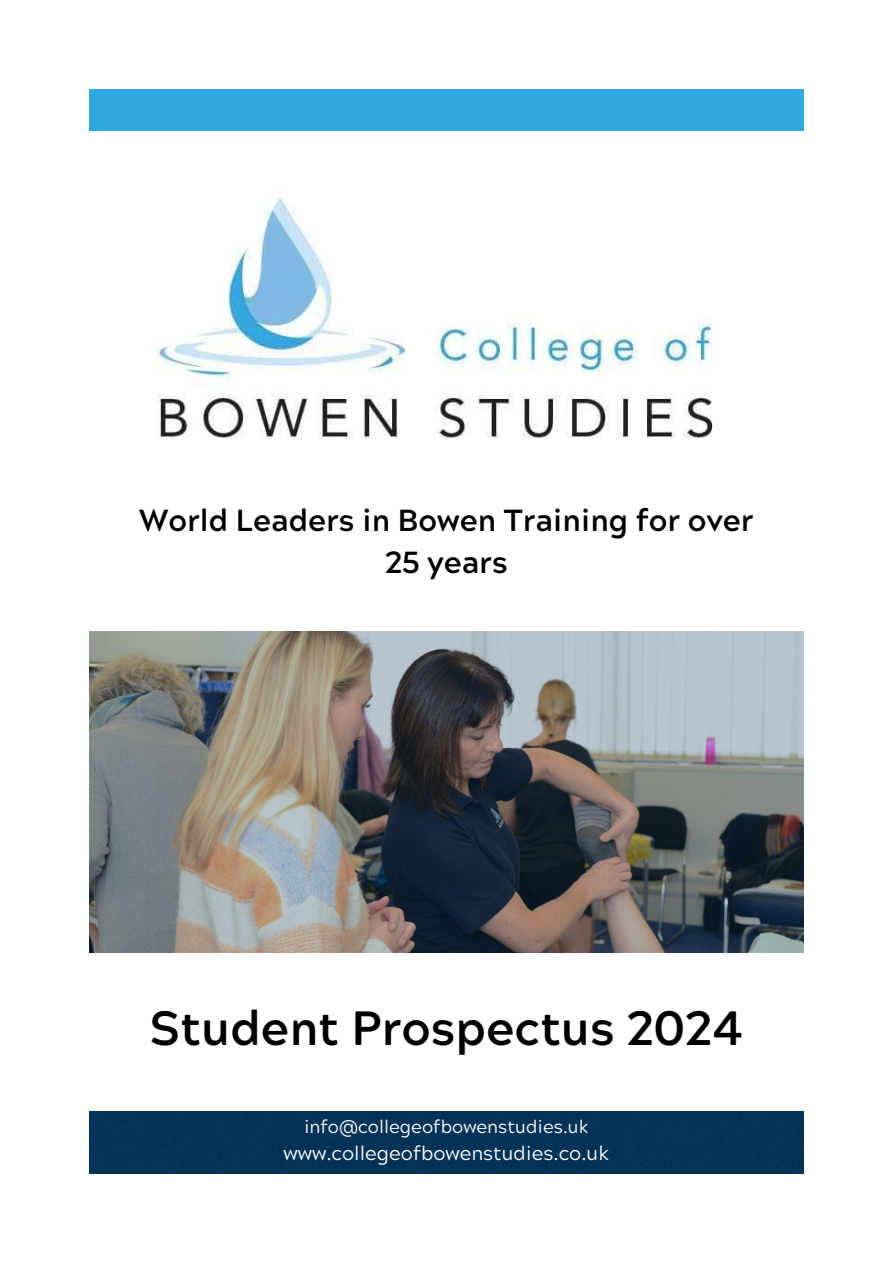
<style>
.page{position:relative;width:893px;height:1264px;background:#fff}
.page>*{position:absolute;margin:0;border:0;box-sizing:border-box;transform-origin:0 0}
.t1{font:700 48px "Acherus Grotesque";color:#000}
.t2{font:700 30.45px/41.8px "Acherus Grotesque";color:#000;text-align:center}
.t3{font:19.5px "Acherus Grotesque";color:#fff}
.t4{font:18px "Acherus Grotesque";color:#fff}
</style>
<div class="page">
<img style="left:156px;top:197px;width:558px;height:242px">
<img style="left:89px;top:631px;width:714px;height:321px">
<div style="left:89px;top:1111px;width:714px;height:61px;background:#053357"></div>
<div style="left:89px;top:89px;width:714px;height:42px;background:#2fa8df"></div>
<p class="t2" style="left:139px;top:503px;width:616px">World Leaders in Bowen Training for over<br>25 years</p>
<p class="t1" style="left:149px;top:1009px;width:595px">Student Prospectus 2024</p>
<p class="t4" style="left:304px;top:1119px;width:286px">info@collegeofbowenstudies.uk</p>
<p class="t3" style="left:283px;top:1145px;width:327px">www.collegeofbowenstudies.co.uk</p>
</div>
